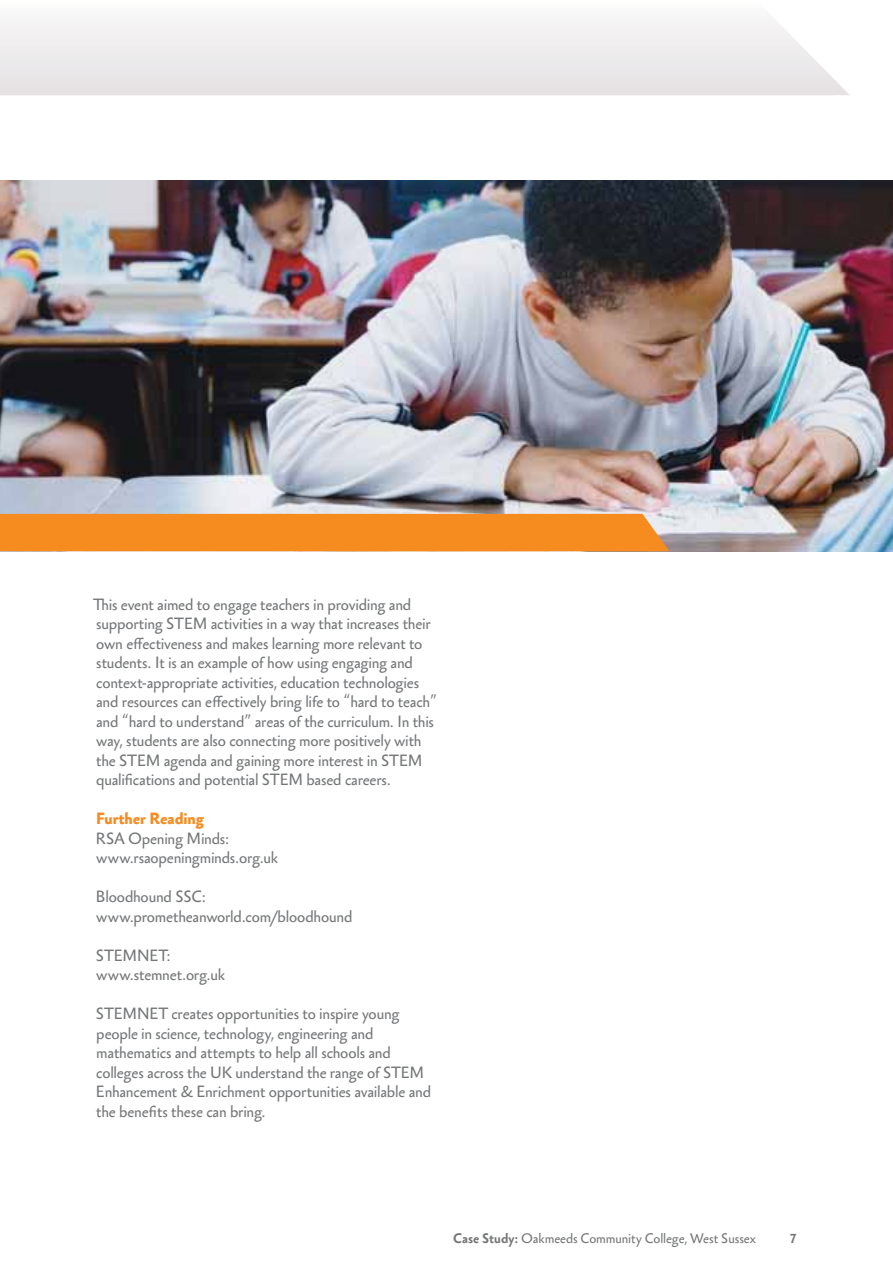
<style>
.page{position:relative;width:893px;height:1263px;background:#fff}
.page>*{position:absolute;margin:0;border:0;box-sizing:border-box;transform-origin:0 0}
.t1{font:15px/19.5px "Sebastian Text Pro";letter-spacing:-.01em;color:#737577}
.t2{font:700 15px "Sebastian Medium Pro";color:#f68b1f}
.t3{font:12.75px "Sebastian Text Pro";color:#737577}
.t4{font:700 12px "Sebastian Text Pro";color:#737577}
.s1{font-weight:700}
</style>
<div class="page">
<svg style="left:0;top:20px;width:849px;height:75px"></svg>
<img style="left:0;top:181px;width:893px;height:370px">
<div style="left:0;top:514px;width:669px;height:37px;background:#f68b1f"></div>
<p class="t1" style="left:93px;top:595px;width:345px">This event aimed to engage teachers in providing and supporting STEM activities in a way that increases their own effectiveness and makes learning more relevant to students. It is an example of how using engaging and context-appropriate activities, education technologies and resources can effectively bring life to “hard to teach” and “hard to understand” areas of the curriculum. In this way, students are also connecting more positively with the STEM agenda and gaining more interest in STEM qualifications and potential STEM based careers.</p>
<p class="t2" style="left:96px;top:809px;width:109px">Further Reading</p>
<p class="t1" style="left:96px;top:829px;width:184px">RSA Opening Minds: www.rsaopeningminds.org.uk</p>
<p class="t1" style="left:96px;top:887px;width:258px">Bloodhound SSC: www.prometheanworld.com/bloodhound</p>
<p class="t1" style="left:96px;top:946px;width:131px">STEMNET: www.stemnet.org.uk</p>
<p class="t1" style="left:96px;top:1004px;width:337px">STEMNET creates opportunities to inspire young people in science, technology, engineering and mathematics and attempts to help all schools and colleges across the UK understand the range of STEM Enhancement &amp; Enrichment opportunities available and the benefits these can bring.</p>
<p class="t3" style="left:453px;top:1230px;width:304px"><span class="s1">Case Study:</span> Oakmeeds Community College, West Sussex</p>
<p class="t4" style="left:790px;top:1231px;width:8px">7</p>
</div>
